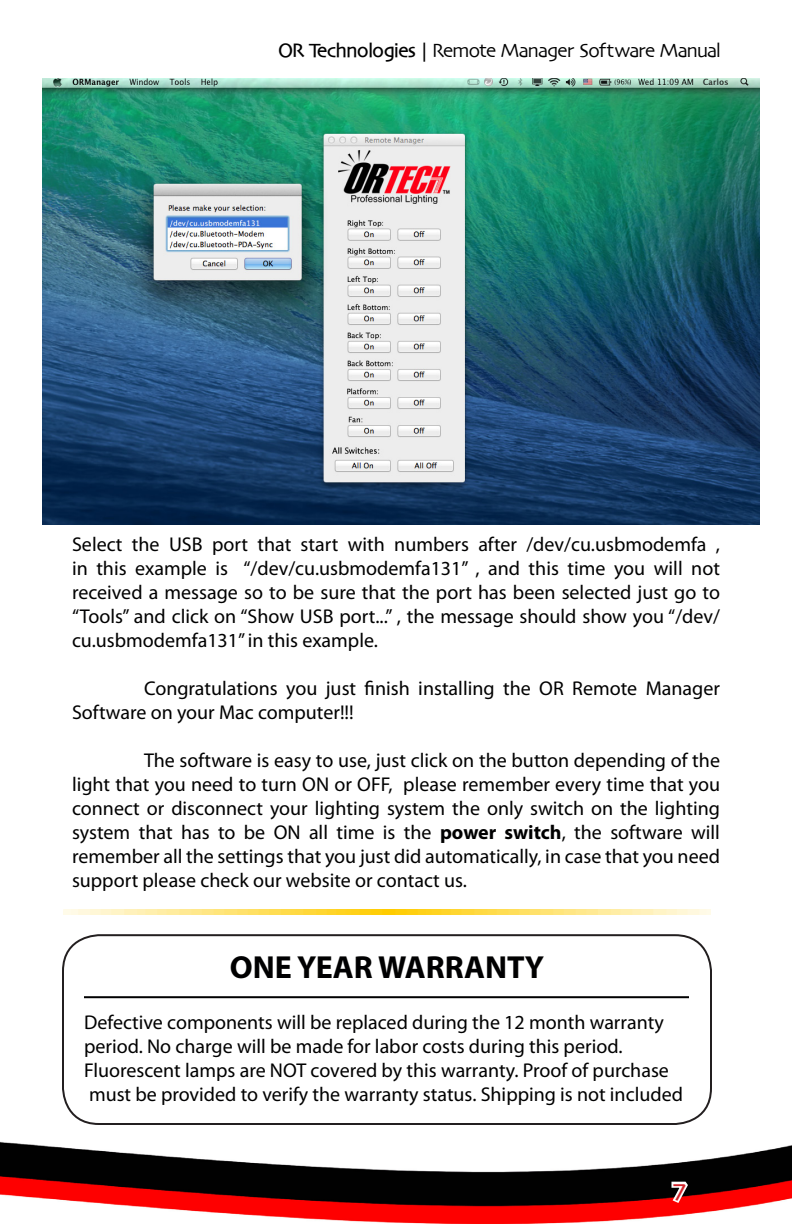
<style>
.page{position:relative;width:792px;height:1224px;background:#fff}
.page>*{position:absolute;margin:0;border:0;box-sizing:border-box;transform-origin:0 0}
.Title-Main{font:700 32px "Myriad Pro";color:#000001}
.t1{font:700 24px "Skia MK";color:#d1232a}
.t2{font:20px/24px "Myriad Pro";color:#000001;text-align:justify}
.t3{font:20px "Skia MK";color:#000001}
.s1{font-weight:700}
</style>
<div class="page">
<img style="left:0;top:1114px;width:792px;height:110px">
<hr style="left:84px;top:996px;width:605px;height:2px;background:#000001">
<div style="left:62px;top:934px;width:650px;height:191px;border:2px solid #231f20;border-radius:36px"></div>
<img style="left:63px;top:909px;width:648px;height:6px">
<svg style="left:669px;top:1180px;width:21px;height:26px"></svg>
<img style="left:43px;top:79px;width:716px;height:446px">
<p class="t3" style="left:278px;top:38px;width:443px"><span class="s1">OR Technologies |</span> Remote Manager Software Manual</p>
<p class="t2" style="left:72px;top:533px;width:649px">Select the USB port that start with numbers after /dev/cu.usbmodemfa , in this example is “/dev/cu.usbmodemfa131” , and this time you will not received a message so to be sure that the port has been selected just go to “Tools” and click on “Show USB port...” , the message should show you “/dev/ cu.usbmodemfa131”in this example.</p>
<p class="t2" style="left:72px;top:677px;width:650px;text-indent:72px">Congratulations you just finish installing the OR Remote Manager<br>Software on your Mac computer!!!</p>
<p class="t2" style="left:72px;top:749px;width:650px;text-indent:72px">The software is easy to use, just click on the button depending of the light that you need to turn ON or OFF, please remember every time that you connect or disconnect your lighting system the only switch on the lighting system that has to be ON all time is the <span class="s1">power switch</span>, the software will remember all the settings that you just did automatically, in case that you need support please check our website or contact us.</p>
<p class="Title-Main" style="left:230px;top:950px;width:316px">ONE YEAR WARRANTY</p>
<p class="t2" style="left:84px;top:1011px;width:601px;text-align:left">Defective components will be replaced during the 12 month warranty period. No charge will be made for labor costs during this period.<br>Fluorescent lamps are NOT covered by this warranty. Proof of purchase must be provided to verify the warranty status. Shipping is not included</p>
<p class="t1" style="left:672px;top:1177px;width:14px">7</p>
</div>
